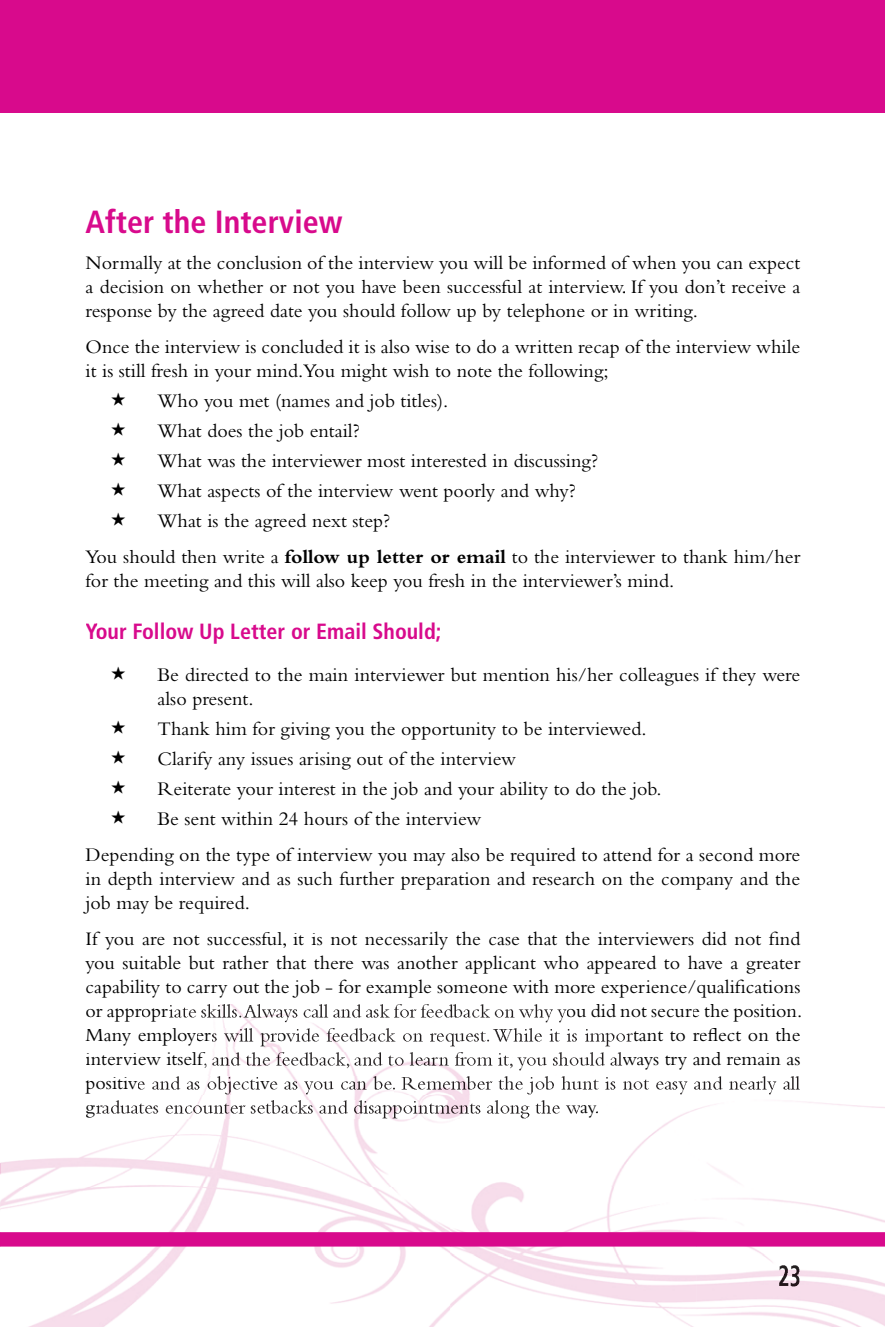
<style>
.page{position:relative;width:885px;height:1327px;background:#fff}
.page>*{position:absolute;margin:0;border:0;box-sizing:border-box;transform-origin:0 0}
.t1{font:700 condensed 32px "Frutiger LT Std";color:#d80a8c}
.t2{font:700 condensed 22px "Frutiger LT Std";color:#d80a8c}
.t3{font:20px/24px "Bembo Std";color:#000}
.s1{font-weight:700}
</style>
<div class="page">
<div style="left:0;top:0;width:884px;height:113px;background:#d80a8c"></div>
<img style="left:1px;top:1041px;width:883px;height:146px">
<img style="left:96px;top:1100px;width:484px;height:18px">
<img style="left:96px;top:1113px;width:433px;height:5px">
<svg style="left:86px;top:1105px;width:9px;height:13px"></svg>
<svg style="left:580px;top:1105px;width:17px;height:13px"></svg>
<img style="left:395px;top:1076px;width:405px;height:18px">
<img style="left:401px;top:1089px;width:385px;height:5px">
<img style="left:314px;top:1076px;width:77px;height:10px">
<img style="left:314px;top:1086px;width:77px;height:3px">
<img style="left:270px;top:1081px;width:43px;height:13px">
<img style="left:270px;top:1084px;width:41px;height:10px">
<svg style="left:260px;top:1081px;width:9px;height:8px"></svg>
<img style="left:137px;top:1076px;width:123px;height:18px">
<img style="left:138px;top:1087px;width:122px;height:7px">
<svg style="left:128px;top:1081px;width:9px;height:8px"></svg>
<img style="left:86px;top:1077px;width:42px;height:17px">
<img style="left:733px;top:1053px;width:67px;height:12px">
<img style="left:677px;top:1052px;width:56px;height:18px">
<img style="left:643px;top:1055px;width:34px;height:15px">
<img style="left:622px;top:1057px;width:15px;height:8px">
<img style="left:527px;top:1052px;width:95px;height:11px">
<img style="left:527px;top:1063px;width:95px;height:2px">
<svg style="left:512px;top:1057px;width:14px;height:13px"></svg>
<img style="left:350px;top:1052px;width:117px;height:13px">
<img style="left:354px;top:1062px;width:82px;height:3px">
<svg style="left:349px;top:1052px;width:1px;height:13px"></svg>
<img style="left:86px;top:1052px;width:120px;height:13px">
<img style="left:206px;top:1052px;width:143px;height:16px">
<img style="left:212px;top:1064px;width:137px;height:4px">
<img style="left:467px;top:1053px;width:45px;height:6px">
<img style="left:467px;top:1059px;width:45px;height:9px">
<svg style="left:637px;top:1057px;width:7px;height:8px"></svg>
<img style="left:493px;top:1028px;width:140px;height:18px">
<img style="left:499px;top:1039px;width:132px;height:7px">
<img style="left:436px;top:1031px;width:50px;height:6px">
<img style="left:436px;top:1037px;width:53px;height:9px">
<img style="left:286px;top:1028px;width:150px;height:13px">
<img style="left:290px;top:1039px;width:145px;height:2px">
<img style="left:212px;top:1028px;width:65px;height:18px">
<img style="left:212px;top:1037px;width:63px;height:9px">
<svg style="left:187px;top:1041px;width:9px;height:5px"></svg>
<img style="left:122px;top:1041px;width:65px;height:5px">
<img style="left:543px;top:1009px;width:23px;height:13px">
<img style="left:284px;top:1004px;width:259px;height:18px">
<img style="left:285px;top:1016px;width:258px;height:6px">
<img style="left:262px;top:1009px;width:14px;height:8px">
<img style="left:243px;top:1004px;width:18px;height:13px">
<img style="left:169px;top:1004px;width:72px;height:10px">
<img style="left:170px;top:1014px;width:71px;height:3px">
<img style="left:0;top:1162px;width:1px;height:13px">
<svg style="left:276px;top:1009px;width:8px;height:8px"></svg>
<img style="left:0;top:1187px;width:884px;height:140px">
<img style="left:779px;top:1265px;width:20px;height:1px">
<img style="left:779px;top:1266px;width:20px;height:20px">
<h1 class="t1" style="left:85px;top:208px;width:258px">After the Interview</h1>
<p class="t3" style="left:85px;top:253px;width:716px;text-align:justify">Normally at the conclusion of the interview you will be informed of when you can expect a decision on whether or not you have been successful at interview. If you don’t receive a response by the agreed date you should follow up by telephone or in writing.</p>
<p class="t3" style="left:85px;top:337px;width:716px">Once the interview is concluded it is also wise to do a written recap of the interview while it is still fresh in your mind.You might wish to note the following;</p>
<p class="t3" style="left:157px;top:388px;width:442px;line-height:30px">Who you met (names and job titles).<br>What does the job entail?<br>What was the interviewer most interested in discussing?<br>What aspects of the interview went poorly and why?<br>What is the agreed next step?</p>
<p class="t3" style="left:85px;top:547px;width:716px">You should then write a <span class="s1">follow up letter or email</span> to the interviewer to thank him/her for the meeting and this will also keep you fresh in the interviewer’s mind.</p>
<p class="t2" style="left:85px;top:622px;width:357px">Your Follow Up Letter or Email Should;</p>
<p class="t3" style="left:157px;top:665px;width:644px">Be directed to the main interviewer but mention his/her colleagues if they were also present.</p>
<p class="t3" style="left:157px;top:716px;width:505px;line-height:30px">Thank him for giving you the opportunity to be interviewed.<br>Clarify any issues arising out of the interview<br>Reiterate your interest in the job and your ability to do the job.<br>Be sent within 24 hours of the interview</p>
<p class="t3" style="left:85px;top:845px;width:716px;text-align:justify">Depending on the type of interview you may also be required to attend for a second more in depth interview and as such further preparation and research on the company and the job may be required.</p>
<p class="t3" style="left:85px;top:929px;width:716px;text-align:justify">If you are not successful, it is not necessarily the case that the interviewers did not find you suitable but rather that there was another applicant who appeared to have a greater capability to carry out the job - for example someone with more experience/qualifications</p>
<p class="t3" style="left:85px;top:1001px;width:84px">or appropr</p>
<p class="t3" style="left:565px;top:1001px;width:238px">ou did not secure the position.</p>
<p class="t3" style="left:85px;top:1025px;width:127px">Man employer</p>
<p class="t3" style="left:122px;top:1025px;width:11px">y</p>
<p class="t3" style="left:276px;top:1025px;width:12px">o</p>
<p class="t3" style="left:633px;top:1025px;width:169px">tant to reflect on the</p>
<p class="t3" style="left:85px;top:1049px;width:124px">interview itself,</p>
<p class="t3" style="left:622px;top:1049px;width:179px">ways try and remain as</p>
<p class="t3" style="left:85px;top:1073px;width:53px">positiv</p>
<p class="t3" style="left:260px;top:1073px;width:11px">v</p>
<p class="t3" style="left:85px;top:1097px;width:11px">g</p>
<p class="t3" style="left:580px;top:1097px;width:21px">ay.</p>
</div>
